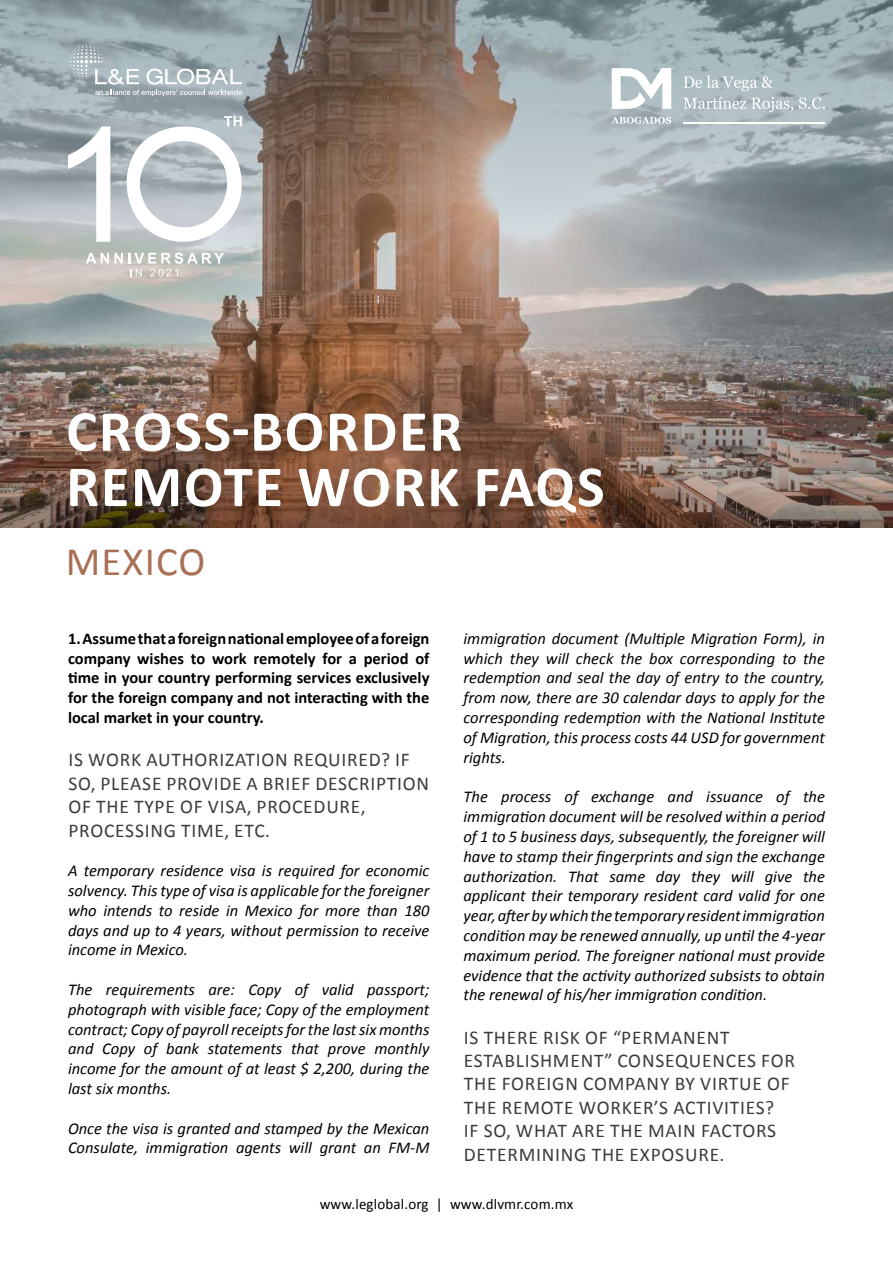
<style>
.page{position:relative;width:893px;height:1263px;background:#fff}
.page>*{position:absolute;margin:0;border:0;box-sizing:border-box;transform-origin:0 0}
.t1{font:700 58.5px/55.3px "Calibri";letter-spacing:.03em;color:#fff}
.t2{font:40.5px "Calibri";letter-spacing:.03em;color:#a97055}
.t3{font:19.5px/23.4px "Calibri";letter-spacing:.04em;color:#3c3c3b}
.t4{font:italic 16.5px/19.8px "Calibri";color:#000;text-align:justify}
.t5{font:700 16.5px/19.8px "Calibri";color:#000;text-align:justify}
.t6{font:15px "Calibri";color:#000}
</style>
<div class="page">
<img style="left:0;top:0;width:893px;height:527px">
<svg style="left:68px;top:45px;width:174px;height:51px;background:#abb8bc"></svg>
<svg style="left:68px;top:116px;width:174px;height:160px"></svg>
<svg style="left:684px;top:76px;width:89px;height:15px"></svg>
<svg style="left:683px;top:97px;width:110px;height:15px;background:#bec8cc"></svg>
<svg style="left:799px;top:97px;width:26px;height:12px"></svg>
<hr style="left:683px;top:122px;width:142px;height:2px;background:#fff">
<svg style="left:612px;top:68px;width:59px;height:41px"></svg>
<svg style="left:611px;top:117px;width:60px;height:7px"></svg>
<h1 class="t1" style="left:66px;top:404px;width:540px">CROSS-BORDER<br>REMOTE WORK FAQS</h1>
<h2 class="t2" style="left:66px;top:536px;width:141px">MEXICO</h2>
<p class="t4" style="left:463px;top:628px;width:363px">immigration document (Multiple Migration Form), in which they will check the box corresponding to the redemption and seal the day of entry to the country, from now, there are 30 calendar days to apply for the corresponding redemption with the National Institute of Migration, this process costs 44 USD for government rights.</p>
<p class="t4" style="left:463px;top:786px;width:363px">The process of exchange and issuance of the immigration document will be resolved within a period of 1 to 5 business days, subsequently, the foreigner will have to stamp their fingerprints and sign the exchange authorization. That same day they will give the applicant their temporary resident card valid for one year, after by which the temporary resident immigration condition may be renewed annually, up until the 4-year maximum period. The foreigner national must provide evidence that the activity authorized subsists to obtain the renewal of his/her immigration condition.</p>
<p class="t3" style="left:464px;top:1025px;width:333px">IS THERE RISK OF “PERMANENT<br>ESTABLISHMENT” CONSEQUENCES FOR<br>THE FOREIGN COMPANY BY VIRTUE OF<br>THE REMOTE WORKER’S ACTIVITIES?<br>I F SO, WHAT ARE THE MAIN FACTORS<br>DETERMINING THE EXPOSURE.</p>
<p class="t6" style="left:320px;top:1195px;width:255px">WWW.LEGLOBAL.ORG | WWW.DLVMR.COM.MX</p>
<p class="t5" style="left:68px;top:628px;width:363px">1. Assume that a foreign national employee of a foreign company wishes to work remotely for a period of time in your country performing services exclusively for the foreign company and not interacting with the local market in your country.</p>
<p class="t3" style="left:68px;top:748px;width:362px">IS WORK AUTHORIZATION REQUIRED? I F<br>SO, PLEASE PROVIDE A BRIEF DESCRIPTION<br>OF THE TYPE OF VISA, PROCEDURE,<br>PROCESSING TIME, ETC.</p>
<p class="t4" style="left:68px;top:860px;width:363px">A temporary residence visa is required for economic solvency. This type of visa is applicable for the foreigner who intends to reside in Mexico for more than 180 days and up to 4 years, without permission to receive income in Mexico.</p>
<p class="t4" style="left:68px;top:979px;width:363px">The requirements are: Copy of valid passport; photograph with visible face; Copy of the employment contract; Copy of payroll receipts for the last six months and Copy of bank statements that prove monthly income for the amount of at least $ 2,200, during the last six months.</p>
<p class="t4" style="left:68px;top:1117px;width:363px">Once the visa is granted and stamped by the Mexican<br>Consulate, immigration agents will grant an FM-M</p>
</div>
